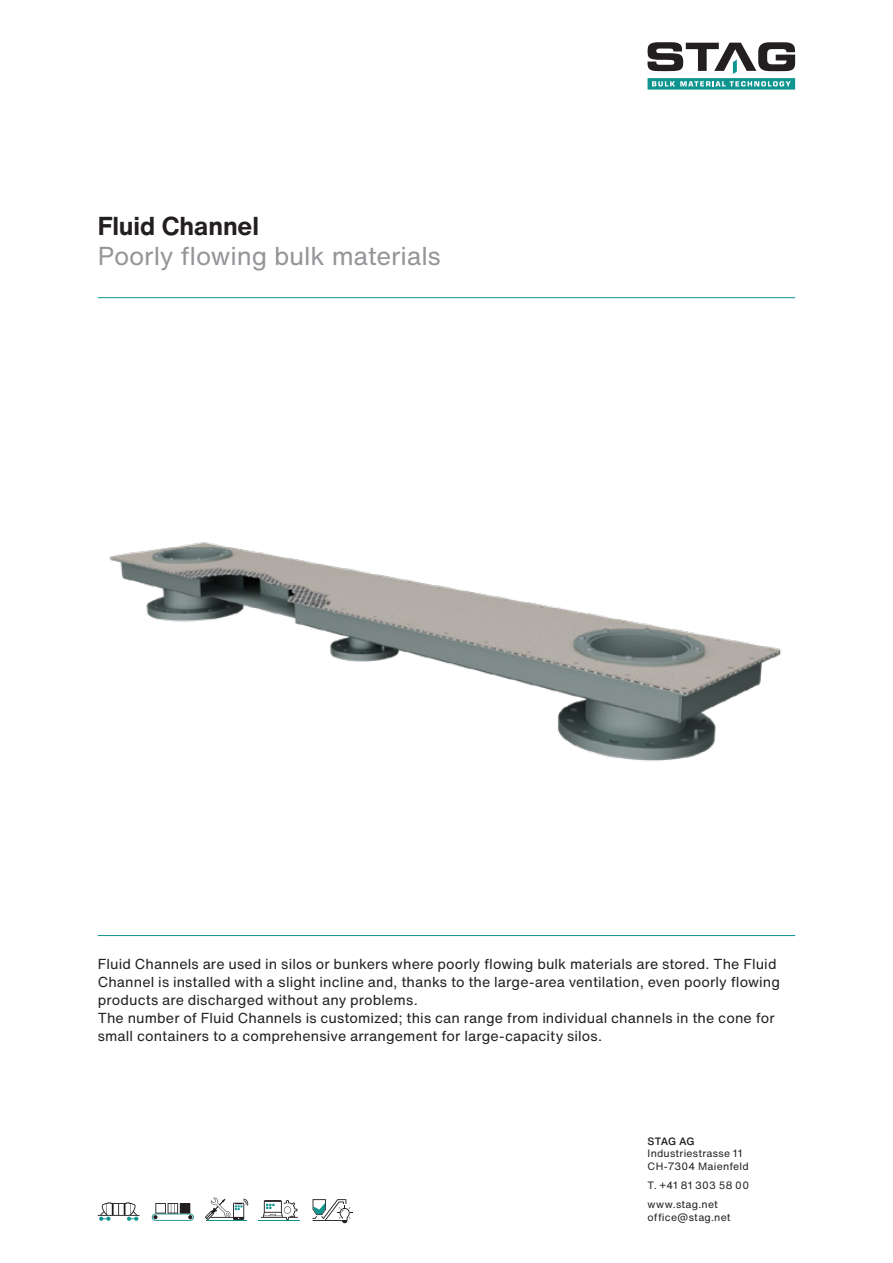
<style>
.page{position:relative;width:893px;height:1263px;background:#fff}
.page>*{position:absolute;margin:0;border:0;box-sizing:border-box;transform-origin:0 0}
._17_---_Untertitel{font:25.5px "Helvetica Now Text";letter-spacing:-.005em;color:#939598}
._17_---_Haupttitel{font:700 25.5px "Helvetica Now Text";letter-spacing:-.005em;color:#231f20}
._9_5_---_Text{font:14.25px/18px "Helvetica Now Text";letter-spacing:.01em;color:#231f20}
.t1{font:10.5px/12.8px "Helvetica Now Text";letter-spacing:.02em;color:#231f20}
.t2{font:500 10.5px "Helvetica Now Text";letter-spacing:-.01em;color:#231f20}
</style>
<div class="page">
<svg style="left:648px;top:42px;width:147px;height:32px"></svg>
<div style="left:648px;top:78px;width:147px;height:12px;background:#0e9590"></div>
<svg style="left:652px;top:81px;width:139px;height:5px"></svg>
<svg style="left:98px;top:1202px;width:42px;height:19px"></svg>
<svg style="left:152px;top:1203px;width:42px;height:18px"></svg>
<hr style="left:259px;top:1220px;width:41px;height:1px;background:#0e9590">
<svg style="left:261px;top:1200px;width:37px;height:20px"></svg>
<hr style="left:206px;top:1220px;width:40px;height:1px;background:#0e9590">
<svg style="left:205px;top:1198px;width:43px;height:22px"></svg>
<svg style="left:312px;top:1199px;width:40px;height:24px"></svg>
<img style="left:109px;top:542px;width:673px;height:220px">
<hr style="left:98px;top:935px;width:697px;height:1px;background:#0e9590">
<hr style="left:98px;top:297px;width:697px;height:1px;background:#0e9590">
<p class="_17_---_Haupttitel" style="left:98px;top:209px;width:163px">Fluid Channel</p>
<p class="_17_---_Untertitel" style="left:98px;top:239px;width:344px">Poorly flowing bulk materials</p>
<p class="_9_5_---_Text" style="left:98px;top:955px;width:684px">Fluid Channels are used in silos or bunkers where poorly flowing bulk materials are stored. The Fluid<br>Channel is installed with a slight incline and, thanks to the large-area ventilation, even poorly flowing products are discharged without any problems.</p>
<p class="_9_5_---_Text" style="left:98px;top:1009px;width:678px">The number of Fluid Channels is customized; this can range from individual channels in the cone for small containers to a comprehensive arrangement for large-capacity silos.</p>
<p class="t2" style="left:648px;top:1134px;width:49px">STAG AG</p>
<p class="t1" style="left:648px;top:1147px;width:103px">Industriestrasse 11<br>CH-7304 Maienfeld</p>
<p class="t1" style="left:648px;top:1176px;width:103px;line-height:19.2px">T. +41 81 303 58 00 www.stag.net</p>
<p class="t1" style="left:648px;top:1211px;width:85px">office@stag.net</p>
</div>
